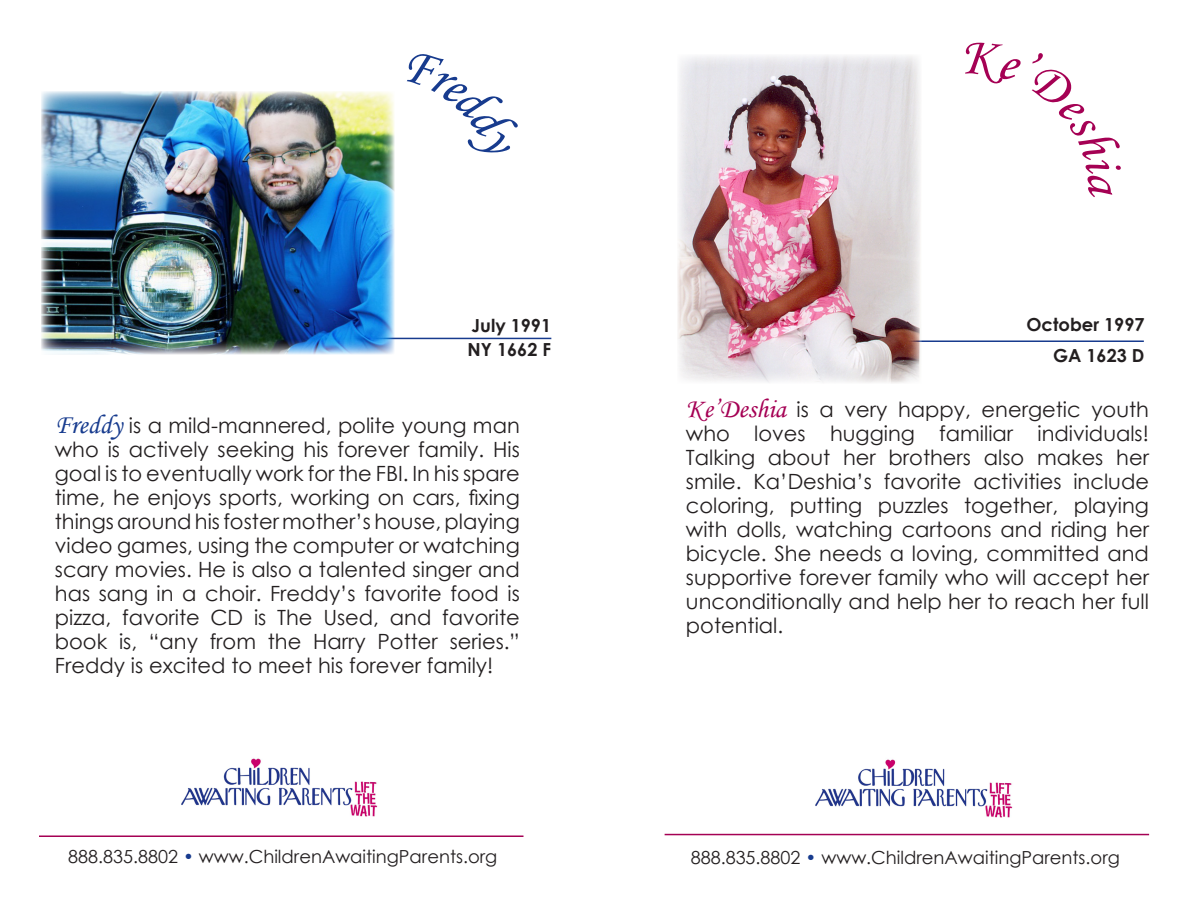
<style>
.page{position:relative;width:1188px;height:918px;background:#fff}
.page>*{position:absolute;margin:0;border:0;box-sizing:border-box;transform-origin:0 0}
.t1{font:21px/24px "Century Gothic";color:#231f20;text-align:justify}
.t2{font:18px "Century Gothic";color:#231f20}
.t3{font:700 18px/24px "Century Gothic";color:#231f20}
.s1{font-family:"Monotype Corsiva";font-size:27px;color:#173b8e}
.s2{color:#173b8e}
.s3{font-family:"Monotype Corsiva";font-size:27px;color:#a50154}
</style>
<div class="page">
<hr style="left:200px;top:338px;width:351px;height:1px;background:#173b8e">
<img style="left:41px;top:91px;width:353px;height:263px">
<img style="left:181px;top:758px;width:197px;height:59px">
<hr style="left:39px;top:835px;width:485px;height:2px;background:#a50154">
<hr style="left:793px;top:340px;width:351px;height:2px;background:#173b8e">
<img style="left:815px;top:759px;width:198px;height:59px">
<hr style="left:665px;top:834px;width:484px;height:1px;background:#a50154">
<img style="left:677px;top:55px;width:245px;height:328px">
<p class="t3" style="left:468px;top:312px;width:85px">July 1991<br>NY 1662 F</p>
<p class="t1" style="left:55px;top:413px;width:467px"><span class="s1">Freddy</span> is a mild-mannered, polite young man who is actively seeking his forever family. His goal is to eventually work for the FBI. In his spare time, he enjoys sports, working on cars, fixing things around his foster mother’s house, playing video games, using the computer or watching scary movies. He is also a talented singer and has sang in a choir. Freddy’s favorite food is pizza, favorite CD is The Used, and favorite book is, “any from the Harry Potter series.” Freddy is excited to meet his forever family!</p>
<p class="t2" style="left:68px;top:844px;width:431px">888.835.8802 <span class="s2">•</span> www.ChildrenAwaitingParents.org</p>
<p class="t3" style="left:1026px;top:308px;width:120px;line-height:31px;text-align:right">October 1997<br>GA 1623 D</p>
<p class="t1" style="left:686px;top:397px;width:465px"><span class="s3">Ke’Deshia</span> is a very happy, energetic youth who loves hugging familiar individuals!<br>Talking about her brothers also makes her smile. Ka’Deshia’s favorite activities include coloring, putting puzzles together, playing with dolls, watching cartoons and riding her bicycle. She needs a loving, committed and supportive forever family who will accept her unconditionally and help her to reach her full potential.</p>
<p class="t2" style="left:691px;top:845px;width:431px">888.835.8802 <span class="s2">•</span> www.ChildrenAwaitingParents.org</p>
</div>
